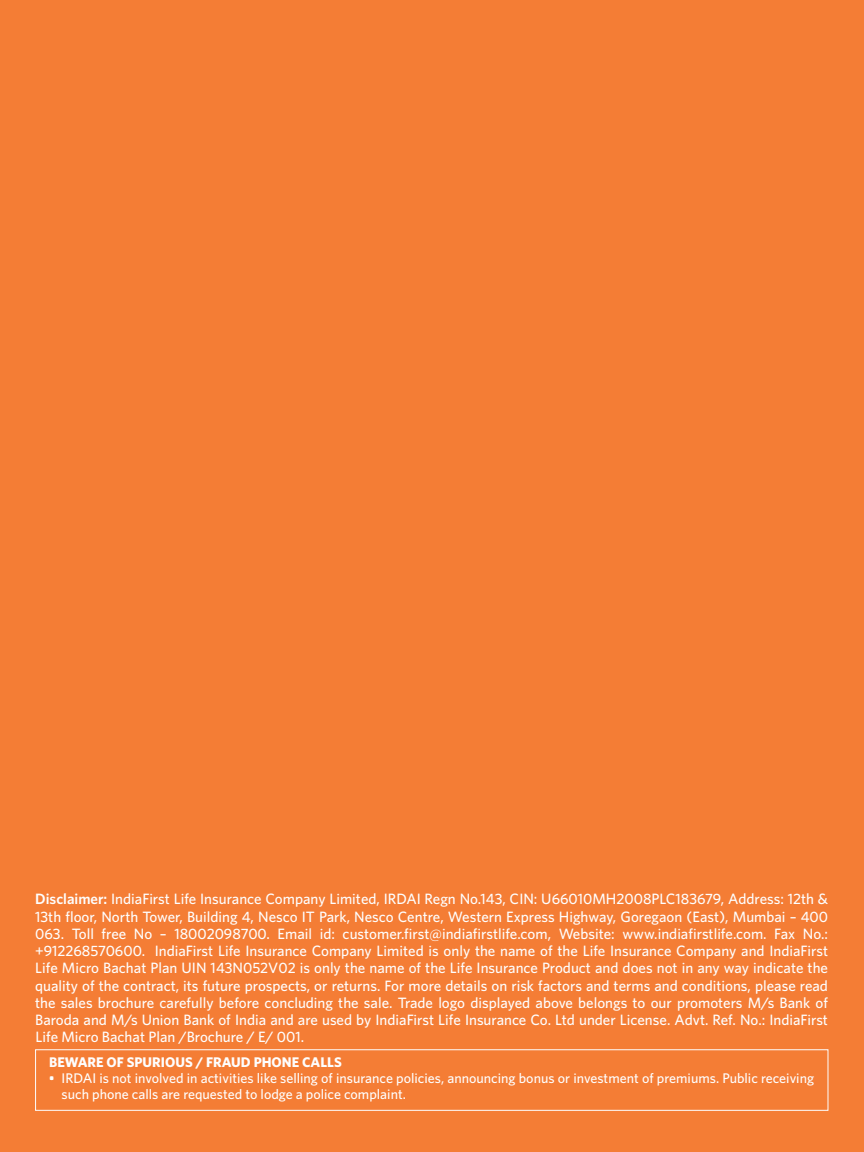
<style>
.page{position:relative;width:864px;height:1152px;background:#f47d35}
.page>*{position:absolute;margin:0;border:0;box-sizing:border-box;transform-origin:0 0}
.t1{font:500 15px/17.2px "Whitney";color:#fefefe;text-align:justify}
.t2{font:500 14px/16.2px "Whitney";color:#fefefe}
.t3{font:700 14px "Whitney";color:#fefefe}
.s1{font-weight:600}
</style>
<div class="page">
<div style="left:35px;top:1049px;width:793px;height:62px;border:1px solid #fefefe"></div>
<p class="t1" style="left:35px;top:892px;width:794px"><span class="s1">Disclaimer:</span> IndiaFirst Life Insurance Company Limited, IRDAI Regn No.143, CIN: U66010MH2008PLC183679, Address: 12th &amp; 13th floor, North Tower, Building 4, Nesco IT Park, Nesco Centre, Western Express Highway, Goregaon (East), Mumbai – 400<br>063. Toll free No – 18002098700. Email id: customer.first@indiafirstlife.com, Website: www.indiafirstlife.com. Fax No.: +912268570600. IndiaFirst Life Insurance Company Limited is only the name of the Life Insurance Company and IndiaFirst Life Micro Bachat Plan UIN 143N052V02 is only the name of the Life Insurance Product and does not in any way indicate the quality of the contract, its future prospects, or returns. For more details on risk factors and terms and conditions, please read the sales brochure carefully before concluding the sale. Trade logo displayed above belongs to our promoters M/s Bank of Baroda and M/s Union Bank of India and are used by IndiaFirst Life Insurance Co. Ltd under License. Advt. Ref. No.: IndiaFirst Life Micro Bachat Plan /Brochure / E/ 001.</p>
<p class="t3" style="left:49px;top:1057px;width:294px">BEWARE OF SPURIOUS / FRAUD PHONE CALLS</p>
<p class="t2" style="left:62px;top:1071px;width:754px;text-indent:-13px">• IRDAI is not involved in activities like selling of insurance policies, announcing bonus or investment of premiums. Public receiving such phone calls are requested to lodge a police complaint.</p>
</div>
